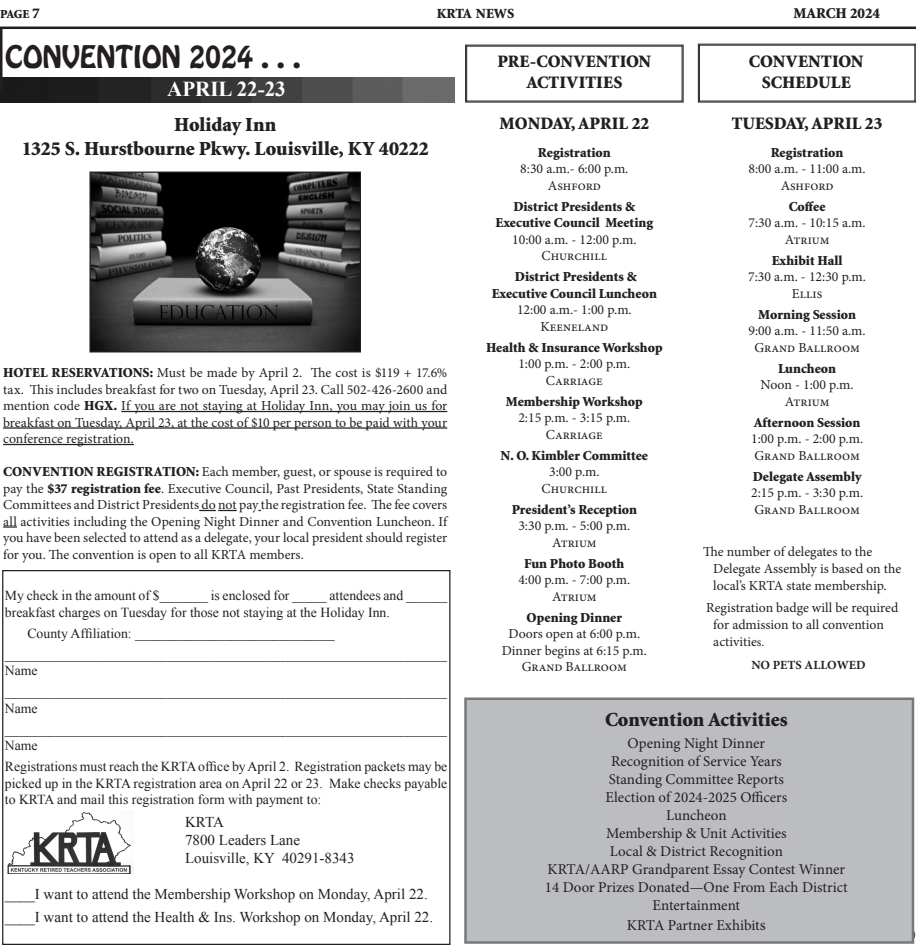
<style>
.page{position:relative;width:916px;height:945px;background:#fff}
.page>*{position:absolute;margin:0;border:0;box-sizing:border-box;transform-origin:0 0}
.t1{font:27.5px "Hobo Std";color:#231f20}
.t2{font:700 21.25px "Times New Roman";color:#fff}
.t3{font:900 20px/24px "Minion Std";color:#231f20;text-align:center}
.t4{font:900 17.5px/21px "Minion Std";color:#231f20;text-align:center}
.t5{font:15px "Minion Pro";color:#231f20}
.t6{font:15px "Times New Roman";color:#231f20}
.t7{font:900 15px "Minion Std";color:#231f20}
.t8{font:900 14px "Minion Std";letter-spacing:-.01em;color:#231f20}
.t9{font:13.75px/16.5px "Minion Pro";color:#231f20}
.t10{font:13.75px/16.5px "Times New Roman";color:#231f20}
.t11{font:900 13.75px "Minion Std";color:#231f20}
.t12{font:700 12.5px "Minion Pro";color:#231f20}
.t13{font:900 12.25px "Minion Std";color:#231f20}
.s1{font-size:15px}
.s2{font-family:"Minion Std";font-weight:900}
.s3{font-size:12.5px}
.s4{font-size:16.25px}
</style>
<div class="page">
<hr style="left:0;top:27px;width:915px;height:2px;background:#231f20">
<div style="left:465px;top:699px;width:447px;height:243px;background:#bcbdc0"></div>
<div style="left:464px;top:698px;width:449px;height:246px;border:2px solid #76787b"></div>
<img style="left:0;top:78px;width:455px;height:24px">
<img style="left:7px;top:812px;width:126px;height:61px">
<hr style="left:0;top:28px;width:2px;height:63px;background:#231f20">
<img style="left:91px;top:174px;width:268px;height:176px">
<div style="left:89px;top:172px;width:272px;height:180px;border:1px solid #231f20"></div>
<hr style="left:121px;top:411px;width:326px;height:1px;background:#231f20">
<hr style="left:3px;top:427px;width:444px;height:2px;background:#231f20">
<hr style="left:3px;top:444px;width:131px;height:1px;background:#231f20">
<svg style="left:199px;top:510px;width:37px;height:1px"></svg>
<svg style="left:3px;top:526px;width:14px;height:2px"></svg>
<svg style="left:465px;top:45px;width:218px;height:57px"></svg>
<svg style="left:697px;top:44px;width:218px;height:58px"></svg>
<p class="t13" style="left:0;top:8px;width:41px">PAGE <span class="s1">7</span></p>
<p class="t8" style="left:436px;top:6px;width:79px">KRTA NEWS</p>
<p class="t7" style="left:792px;top:5px;width:88px">MARCH 2024</p>
<p class="t1" style="left:5px;top:38px;width:297px">CONVENTION 2024 . . .</p>
<p class="t2" style="left:167px;top:74px;width:120px">APRIL 22-23</p>
<p class="t3" style="left:22px;top:113px;width:408px">Holiday Inn<br>1325 S. Hurstbourne Pkwy. Louisville, KY 40222</p>
<p class="t9" style="left:3px;top:365px;width:445px;text-align:justify"><span class="s2">HOTEL RESERVATIONS:</span> Must be made by April 2. The cost is $119 + 17.6% tax. This includes breakfast for two on Tuesday, April 23. Call 502-426-2600 and mention code <span class="s2">HGX.</span> If you are not staying at Holiday Inn, you may join us for breakfast on Tuesday, April 23, at the cost of $10 per person to be paid with your conference registration.</p>
<p class="t9" style="left:3px;top:464px;width:446px;text-align:justify"><span class="s2">CONVENTION REGISTRATION:</span> Each member, guest, or spouse is required to pay the <span class="s2">$37 registration fee</span>. Executive Council, Past Presidents, State Standing Committees and District Presidents do not pay the registration fee. The fee covers all activities including the Opening Night Dinner and Convention Luncheon. If you have been selected to attend as a delegate, your local president should register for you. The convention is open to all KRTA members.</p>
<p class="t10" style="left:5px;top:587px;width:444px">My check in the amount of $_______ is enclosed for _____ attendees and ______ breakfast charges on Tuesday for those not staying at the Holiday Inn.</p>
<p class="t10" style="left:27px;top:625px;width:309px">County Affiliation: _____________________________</p>
<p class="t10" style="left:5px;top:646px;width:443px">_______________________________________________________________<br>Name</p>
<p class="t10" style="left:5px;top:683px;width:443px">_______________________________________________________________<br>Name</p>
<p class="t10" style="left:5px;top:721px;width:443px">_______________________________________________________________<br>Name</p>
<p class="t10" style="left:5px;top:758px;width:444px;text-align:justify">Registrations must reach the KRTAoffice byApril 2. Registration packets may be picked up in the KRTA registration area on April 22 or 23. Make checks payable to KRTA and mail this registration form with payment to:</p>
<p class="t6" style="left:185px;top:812px;width:40px">KRTA</p>
<p class="t6" style="left:185px;top:830px;width:116px">7800 Leaders Lane</p>
<p class="t6" style="left:185px;top:848px;width:171px">Louisville, KY 40291-8343</p>
<p class="t6" style="left:5px;top:884px;width:424px">____I want to attend the Membership Workshop on Monday, April 22.</p>
<p class="t6" style="left:5px;top:907px;width:429px">____I want to attend the Health &amp; Ins. Workshop on Monday, April 22.</p>
<p class="t4" style="left:497px;top:52px;width:155px">PRE-CONVENTION<br>ACTIVITIES</p>
<p class="t4" style="left:748px;top:52px;width:116px">CONVENTION</p>
<p class="t4" style="left:761px;top:73px;width:90px">SCHEDULE</p>
<p class="t4" style="left:499px;top:113px;width:151px">MONDAY, APRIL 22</p>
<p class="t11" style="left:537px;top:145px;width:74px">Registration</p>
<p class="t9" style="left:520px;top:161px;width:110px">8:30 a.m.- 6:00 p.m.</p>
<p class="t9" style="left:547px;top:177px;width:54px">Ashford</p>
<p class="t11" style="left:513px;top:199px;width:123px">District Presidents &amp;</p>
<p class="t11" style="left:495px;top:216px;width:159px">Executive Council Meeting</p>
<p class="t9" style="left:512px;top:231px;width:126px">10:00 a.m. - 12:00 p.m.</p>
<p class="t9" style="left:541px;top:248px;width:67px">Churchill</p>
<p class="t11" style="left:514px;top:270px;width:123px">District Presidents &amp;</p>
<p class="t11" style="left:491px;top:286px;width:166px">Executive Council Luncheon</p>
<p class="t9" style="left:516px;top:302px;width:116px">12:00 a.m.- 1:00 p.m.</p>
<p class="t9" style="left:540px;top:318px;width:69px">Keeneland</p>
<p class="t11" style="left:486px;top:340px;width:178px">Health &amp; Insurance Workshop</p>
<p class="t9" style="left:518px;top:356px;width:113px">1:00 p.m. - 2:00 p.m.</p>
<p class="t9" style="left:545px;top:372px;width:59px">Carriage</p>
<p class="t11" style="left:505px;top:394px;width:138px">Membership Workshop</p>
<p class="t9" style="left:518px;top:410px;width:113px">2:15 p.m. - 3:15 p.m.</p>
<p class="t9" style="left:545px;top:426px;width:59px">Carriage</p>
<p class="t11" style="left:500px;top:448px;width:149px">N. O. Kimbler Committee</p>
<p class="t9" style="left:549px;top:464px;width:52px">3:00 p.m.</p>
<p class="t9" style="left:541px;top:480px;width:67px">Churchill</p>
<p class="t11" style="left:511px;top:502px;width:127px">President’s Reception</p>
<p class="t9" style="left:518px;top:518px;width:113px">3:30 p.m. - 5:00 p.m.</p>
<p class="t9" style="left:551px;top:534px;width:46px">Atrium</p>
<p class="t11" style="left:524px;top:556px;width:102px">Fun Photo Booth</p>
<p class="t9" style="left:518px;top:572px;width:113px">4:00 p.m. - 7:00 p.m.</p>
<p class="t9" style="left:551px;top:588px;width:46px">Atrium</p>
<p class="t11" style="left:526px;top:610px;width:97px">Opening Dinner</p>
<p class="t9" style="left:508px;top:626px;width:133px">Doors open at 6:00 p.m.</p>
<p class="t9" style="left:501px;top:642px;width:147px">Dinner begins at 6:15 p.m.</p>
<p class="t9" style="left:521px;top:659px;width:107px">Grand Ballroom</p>
<p class="t4" style="left:731px;top:113px;width:152px">TUESDAY, APRIL 23</p>
<p class="t11" style="left:770px;top:145px;width:74px">Registration</p>
<p class="t9" style="left:748px;top:161px;width:118px">8:00 a.m. - 11:00 a.m.</p>
<p class="t9" style="left:780px;top:177px;width:54px">Ashford</p>
<p class="t11" style="left:788px;top:199px;width:38px">Coffee</p>
<p class="t9" style="left:748px;top:215px;width:118px">7:30 a.m. - 10:15 a.m.</p>
<p class="t9" style="left:784px;top:231px;width:46px">Atrium</p>
<p class="t11" style="left:771px;top:253px;width:72px">Exhibit Hall</p>
<p class="t9" style="left:747px;top:269px;width:119px">7:30 a.m. - 12:30 p.m.</p>
<p class="t9" style="left:791px;top:285px;width:32px">Ellis</p>
<p class="t11" style="left:757px;top:307px;width:99px">Morning Session</p>
<p class="t9" style="left:748px;top:323px;width:118px">9:00 a.m. - 11:50 a.m.</p>
<p class="t9" style="left:754px;top:339px;width:107px">Grand Ballroom</p>
<p class="t11" style="left:777px;top:361px;width:60px">Luncheon</p>
<p class="t9" style="left:760px;top:377px;width:94px">Noon - 1:00 p.m.</p>
<p class="t9" style="left:784px;top:393px;width:46px">Atrium</p>
<p class="t11" style="left:753px;top:415px;width:108px">Afternoon Session</p>
<p class="t9" style="left:750px;top:431px;width:113px">1:00 p.m. - 2:00 p.m.</p>
<p class="t9" style="left:754px;top:447px;width:107px">Grand Ballroom</p>
<p class="t11" style="left:752px;top:469px;width:110px">Delegate Assembly</p>
<p class="t9" style="left:750px;top:485px;width:113px">2:15 p.m. - 3:30 p.m.</p>
<p class="t9" style="left:754px;top:501px;width:107px">Grand Ballroom</p>
<p class="t9" style="left:713px;top:543px;width:189px;line-height:16.9px;text-indent:-10px">The number of delegates to the<br>Delegate Assembly is based on the local’s KRTA state membership.</p>
<p class="t9" style="left:713px;top:600px;width:186px;line-height:16.9px;text-indent:-7px">Registration badge will be required for admission to all convention activitie<span class="s3">s.</span></p>
<p class="t12" style="left:751px;top:656px;width:116px">NO PETS ALLOWED</p>
<p class="t3" style="left:604px;top:708px;width:184px">Convention Activities</p>
<p class="t5" style="left:627px;top:733px;width:139px">Opening Night Dinner</p>
<p class="t5" style="left:610px;top:751px;width:172px">Recognition of Service Years</p>
<p class="t5" style="left:608px;top:769px;width:176px">Standing Committee Reports</p>
<p class="t5" style="left:605px;top:787px;width:183px">Election of 2024-2025 Officers</p>
<p class="t5" style="left:666px;top:805px;width:62px">Luncheon</p>
<p class="t5" style="left:605px;top:823px;width:182px">Membership &amp; Unit Activities</p>
<p class="t5" style="left:609px;top:841px;width:174px">Local &amp; District Recognition</p>
<p class="t5" style="left:547px;top:859px;width:299px">KRTA/AARP Grandparent Essay Contest Winner</p>
<p class="t5" style="left:544px;top:877px;width:304px">14 Door Prizes Donated—One From Each District</p>
<p class="t5" style="left:652px;top:895px;width:89px">Entertainment</p>
<p class="t5" style="left:626px;top:915px;width:140px">KRTA Partner Exhibit<span class="s4">s</span></p>
</div>
